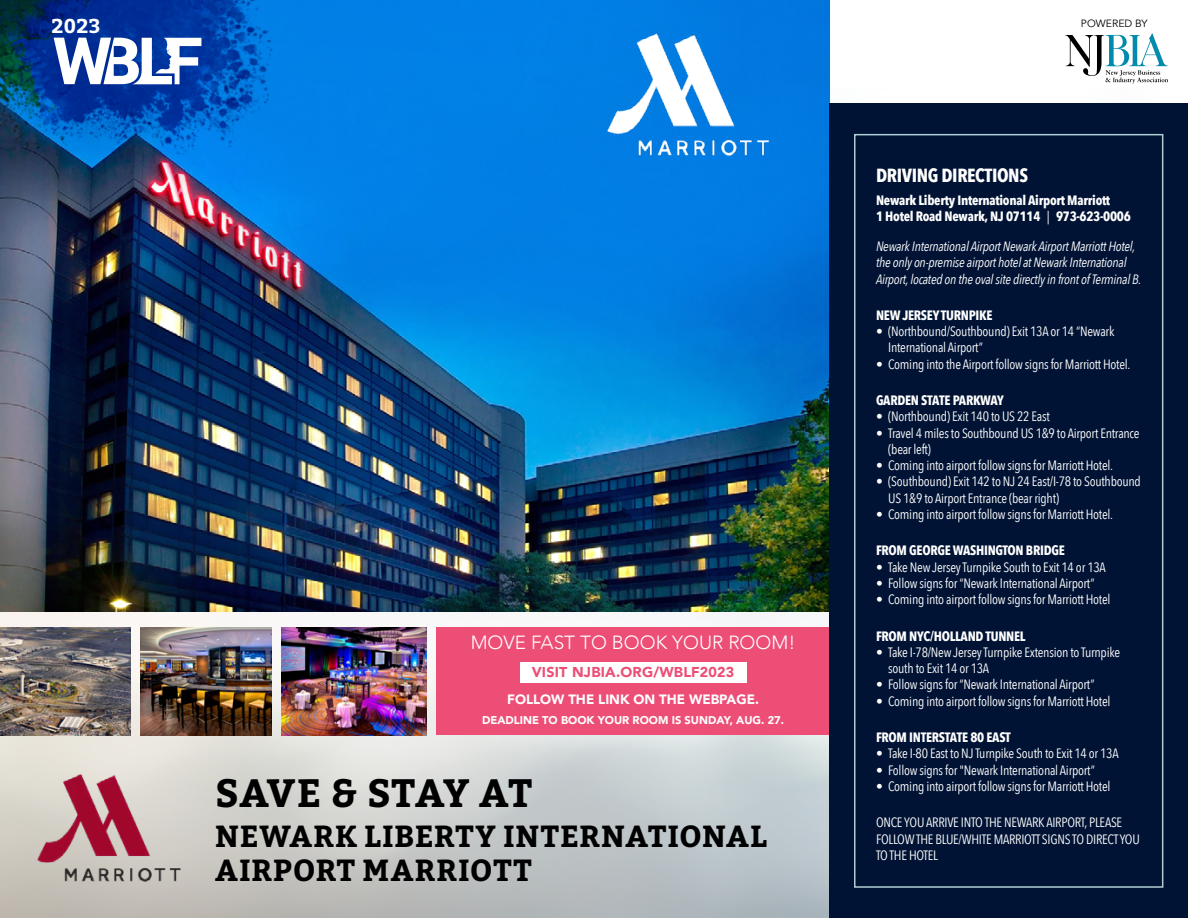
<style>
.page{position:relative;width:1188px;height:918px;background:#fff}
.page>*{position:absolute;margin:0;border:0;box-sizing:border-box;transform-origin:0 0}
.t1{font:700 39.45px "Bitter";letter-spacing:-.005em;color:#000}
.t2{font:700 30.45px/33.9px "Bitter";letter-spacing:.025em;color:#000}
.t3{font:700 19.95px "Bitter";color:#fff}
.t4{font:300 19.05px "Avenir";color:#fff}
.t5{font:700 18.9px "Avenir Next Condensed";letter-spacing:-.02em;color:#fff}
.t6{font:900 14.25px "Avenir";letter-spacing:.015em;color:#ec4e76}
.t7{font:13.5px/16.2px "Avenir Next Condensed";letter-spacing:-.02em;color:#fff}
.t8{font:700 13.5px/16.2px "Avenir Next Condensed";letter-spacing:-.02em;color:#fff}
.t9{font:italic 13.5px/16.2px "Avenir Next Condensed";letter-spacing:-.02em;color:#fff}
.t10{font:900 13.5px "Avenir";color:#fff}
.t11{font:900 11.25px "Avenir";color:#fff}
.t12{font:10.5px "Avenir";color:#000}
.s1{font-weight:400}
</style>
<div class="page">
<svg style="left:1065px;top:33px;width:103px;height:51px"></svg>
<img style="left:0;top:87px;width:1188px;height:831px">
<img style="left:0;top:0;width:829px;height:611px">
<img style="left:607px;top:32px;width:165px;height:123px">
<div style="left:436px;top:627px;width:394px;height:108px;background:#ec4e76"></div>
<div style="left:520px;top:662px;width:227px;height:20px;background:#fff"></div>
<img style="left:0;top:627px;width:130px;height:108px">
<img style="left:281px;top:627px;width:146px;height:108px">
<img style="left:140px;top:627px;width:132px;height:108px">
<img style="left:38px;top:773px;width:145px;height:109px">
<div style="left:829px;top:104px;width:359px;height:814px;background:#001334"></div>
<div style="left:854px;top:134px;width:309px;height:754px;border:2px solid #afcdd2"></div>
<img style="left:0;top:0;width:293px;height:164px">
<svg style="left:54px;top:38px;width:147px;height:46px"></svg>
<h3 class="t3" style="left:52px;top:11px;width:51px">2023</h3>
<h3 class="t4" style="left:471px;top:631px;width:326px">MOVE FAST TO BOOK YOUR ROOM!</h3>
<p class="t6" style="left:532px;top:660px;width:204px">VISIT NJBIA.ORG/WBLF2023</p>
<p class="t10" style="left:507px;top:688px;width:253px">FOLLOW THE LINK ON THE WEBPAGE.</p>
<p class="t11" style="left:482px;top:711px;width:304px">DEADLINE TO BOOK YOUR ROOM IS SUNDAY, AUG. 27.</p>
<h1 class="t1" style="left:215px;top:762px;width:318px">SAVE &amp; STAY AT</h1>
<h2 class="t2" style="left:215px;top:818px;width:553px">NEWARK LIBERTY INTERNATIONAL<br>AIRPORT MARRIOTT</h2>
<p class="t12" style="left:1081px;top:17px;width:68px">POWERED BY</p>
<h3 class="t5" style="left:876px;top:164px;width:154px">DRIVING DIRECTIONS</h3>
<p class="t8" style="left:876px;top:192px;width:256px">Newark Liberty International Airport Marriott<br>1 Hotel Road Newark, NJ 07114 <span class="s1">|</span> 973-623-0006</p>
<p class="t9" style="left:876px;top:238px;width:267px">Newark International Airport Newark Airport Marriott Hotel, the only on-premise airport hotel at Newark International<br>Airport, located on the oval site directly in front of Terminal B.</p>
<p class="t8" style="left:876px;top:307px;width:118px">NEW JERSEY TURNPIKE</p>
<p class="t7" style="left:888px;top:323px;width:228px;text-indent:-12px">• (Northbound/Southbound) Exit 13A or 14 “Newark<br>International Airport”</p>
<p class="t7" style="left:876px;top:355px;width:256px">• Coming into the Airport follow signs for Marriott Hotel.</p>
<p class="t8" style="left:876px;top:392px;width:129px">GARDEN STATE PARKWAY</p>
<p class="t7" style="left:876px;top:408px;width:175px">• (Northbound) Exit 140 to US 22 East</p>
<p class="t7" style="left:888px;top:424px;width:253px;text-indent:-12px">• Travel 4 miles to Southbound US 1&amp;9 to Airport Entrance (bear left)</p>
<p class="t7" style="left:876px;top:457px;width:239px">• Coming into airport follow signs for Marriott Hotel.</p>
<p class="t7" style="left:888px;top:473px;width:254px;text-indent:-12px">• (Southbound) Exit 142 to NJ 24 East/I-78 to Southbound<br>US 1&amp;9 to Airport Entrance (bear right)</p>
<p class="t7" style="left:876px;top:505px;width:239px">• Coming into airport follow signs for Marriott Hotel.</p>
<p class="t8" style="left:876px;top:543px;width:190px">FROM GEORGE WASHINGTON BRIDGE</p>
<p class="t7" style="left:876px;top:558px;width:231px">• Take New Jersey Turnpike South to Exit 14 or 13A</p>
<p class="t7" style="left:876px;top:574px;width:220px">• Follow signs for “Newark International Airport”</p>
<p class="t7" style="left:876px;top:591px;width:236px">• Coming into airport follow signs for Marriott Hotel</p>
<p class="t8" style="left:876px;top:628px;width:151px">FROM NYC/HOLLAND TUNNEL</p>
<p class="t7" style="left:888px;top:643px;width:233px;text-indent:-12px">• Take I-78/New Jersey Turnpike Extension to Turnpike south to Exit 14 or 13A</p>
<p class="t7" style="left:876px;top:676px;width:220px">• Follow signs for “Newark International Airport”</p>
<p class="t7" style="left:876px;top:692px;width:236px">• Coming into airport follow signs for Marriott Hotel</p>
<p class="t8" style="left:876px;top:729px;width:136px">FROM INTERSTATE 80 EAST</p>
<p class="t7" style="left:876px;top:745px;width:244px">• Take I-80 East to NJ Turnpike South to Exit 14 or 13A</p>
<p class="t7" style="left:876px;top:761px;width:220px">• Follow signs for "Newark International Airport”</p>
<p class="t7" style="left:876px;top:777px;width:236px">• Coming into airport follow signs for Marriott Hotel</p>
<p class="t7" style="left:876px;top:814px;width:265px">ONCE YOU ARRIVE INTO THE NEWARK AIRPORT, PLEASE<br>FOLLOW THE BLUE/WHITE MARRIOTT SIGNS TO DIRECT YOU<br>TO THE HOTEL</p>
</div>
